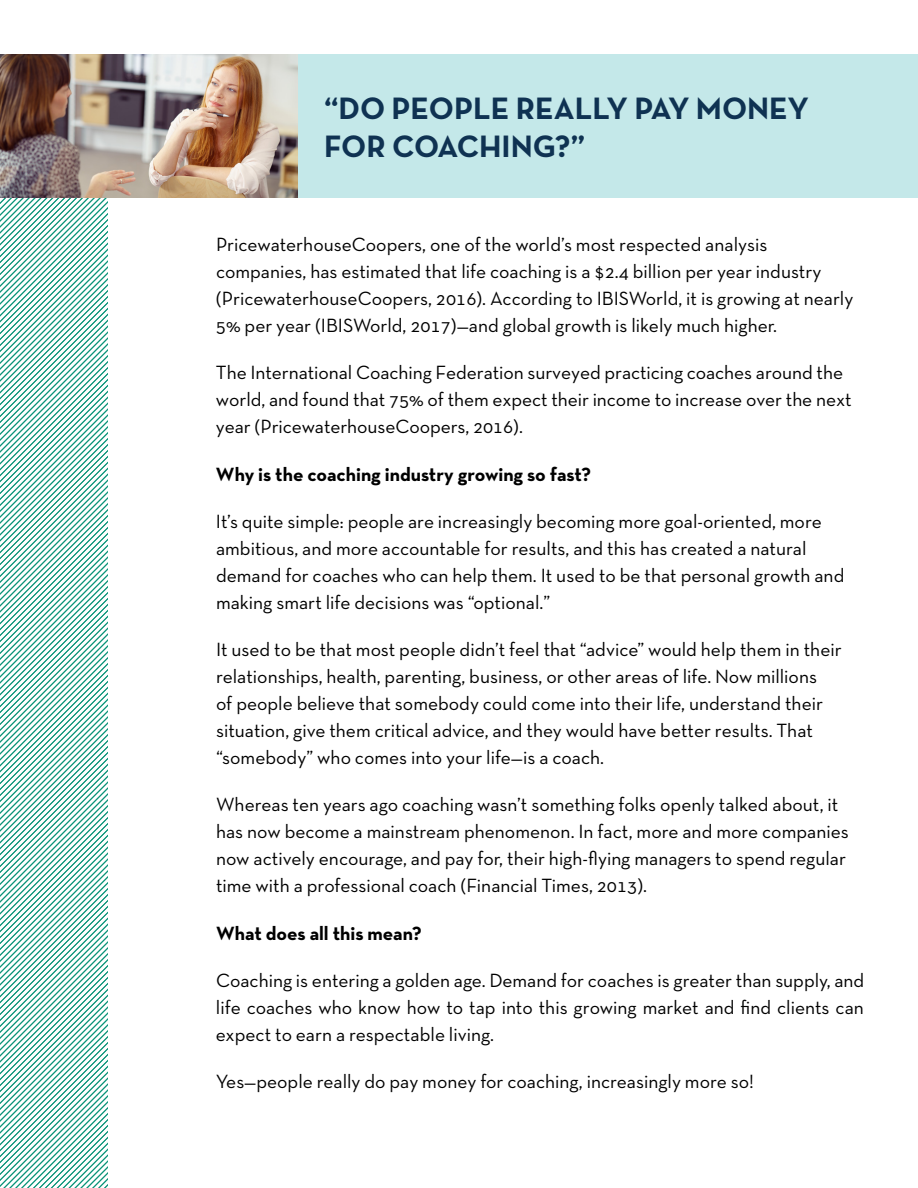
<style>
.page{position:relative;width:918px;height:1188px;background:#fff}
.page>*{position:absolute;margin:0;border:0;box-sizing:border-box;transform-origin:0 0}
.t1{font:700 31.5px/37.8px "Neutra Text TF";color:#0f3252}
.t2{font:19.5px/27px "Neutra Text TF";color:#000}
.t3{font:700 19.5px "Neutra Text TF";color:#000}
</style>
<div class="page">
<svg style="left:0;top:198px;width:108px;height:990px"></svg>
<div style="left:293px;top:54px;width:625px;height:144px;background:#c4e8e9"></div>
<img style="left:0;top:54px;width:297px;height:144px">
<h1 class="t1" style="left:324px;top:88px;width:487px">“DO PEOPLE REALLY PAY MONEY<br>FOR COACHING?”</h1>
<p class="t2" style="left:216px;top:231px;width:639px">PricewaterhouseCoopers, one of the world’s most respected analysis companies, has estimated that life coaching is a $2.4 billion per year industry (PricewaterhouseCoopers, 2016). According to IBISWorld, it is growing at nearly 5% per year (IBISWorld, 2017)—and global growth is likely much higher.</p>
<p class="t2" style="left:216px;top:359px;width:637px">The International Coaching Federation surveyed practicing coaches around the world, and found that 75% of them expect their income to increase over the next year (PricewaterhouseCoopers, 2016).</p>
<p class="t3" style="left:216px;top:462px;width:377px">Why is the coaching industry growing so fast?</p>
<p class="t2" style="left:216px;top:507px;width:630px">It’s quite simple: people are increasingly becoming more goal-oriented, more ambitious, and more accountable for results, and this has created a natural demand for coaches who can help them. It used to be that personal growth and making smart life decisions was “optional.”</p>
<p class="t2" style="left:216px;top:636px;width:627px">It used to be that most people didn’t feel that “advice” would help them in their relationships, health, parenting, business, or other areas of life. Now millions<br>of people believe that somebody could come into their life, understand their situation, give them critical advice, and they would have better results. That “somebody” who comes into your life—is a coach.</p>
<p class="t2" style="left:216px;top:791px;width:634px">Whereas ten years ago coaching wasn’t something folks openly talked about, it has now become a mainstream phenomenon. In fact, more and more companies now actively encourage, and pay for, their high-flying managers to spend regular time with a professional coach (Financial Times, 2013).</p>
<p class="t3" style="left:216px;top:921px;width:207px">What does all this mean?</p>
<p class="t2" style="left:216px;top:966px;width:650px;text-align:justify">Coaching is entering a golden age. Demand for coaches is greater than supply, and life coaches who know how to tap into this growing market and find clients can expect to earn a respectable living.</p>
<p class="t2" style="left:216px;top:1068px;width:539px">Yes—people really do pay money for coaching, increasingly more so!</p>
</div>
